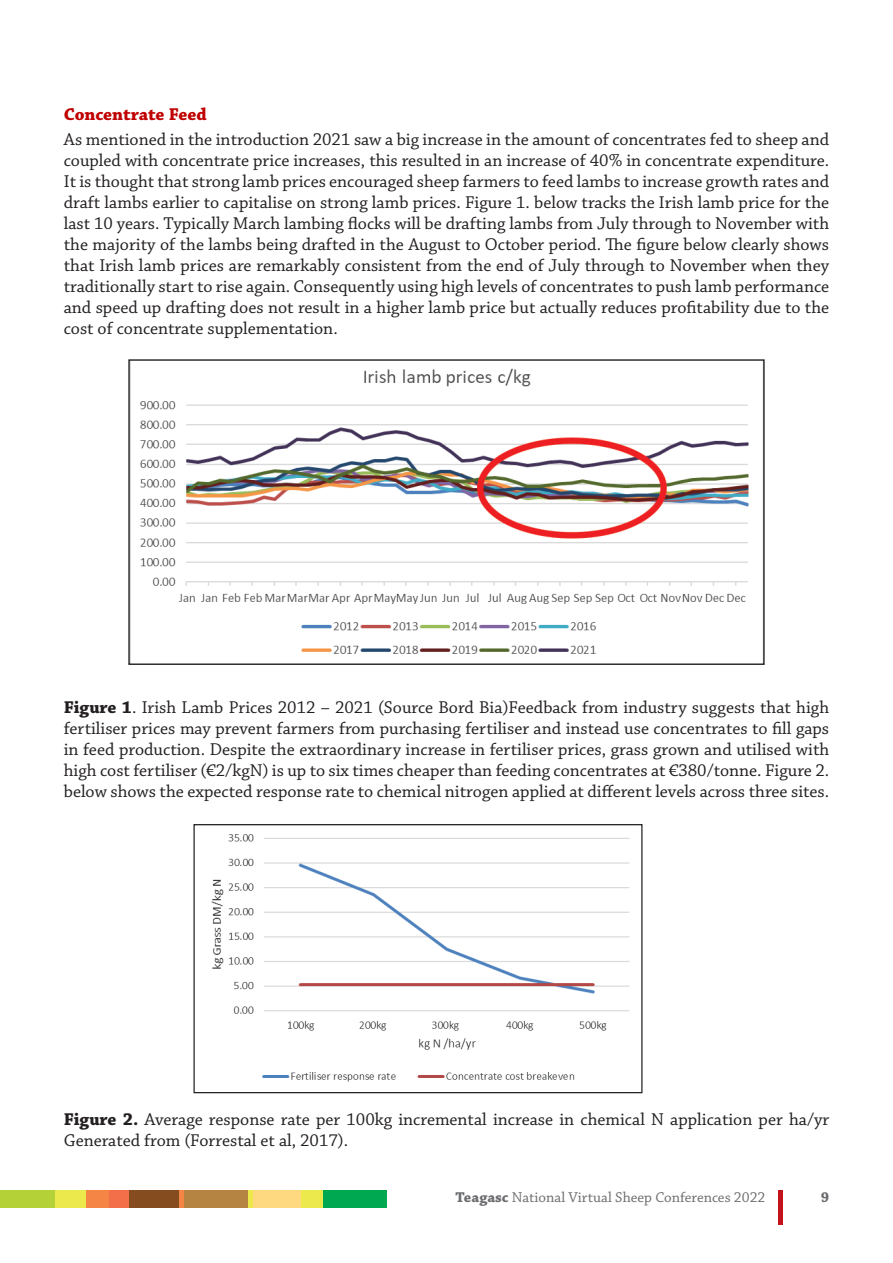
<style>
.page{position:relative;width:893px;height:1263px;background:#fff}
.page>*{position:absolute;margin:0;border:0;box-sizing:border-box;transform-origin:0 0}
.t1{font:18px/21px "Chaparral Pro";color:#231f20;text-align:justify}
.t2{font:700 18px "Chaparral Pro";color:#c00000}
.t3{font:15px "Chaparral Pro";color:#6c6d70}
.t4{font:700 15px "Chaparral Pro";color:#6c6d70}
.s1{font-weight:700}
</style>
<div class="page">
<hr style="left:778px;top:1191px;width:4px;height:34px;background:#c4121a">
<div style="left:322px;top:1191px;width:65px;height:17px;background:#00a852"></div>
<div style="left:253px;top:1191px;width:48px;height:17px;background:#fed97f"></div>
<div style="left:301px;top:1191px;width:21px;height:17px;background:#ebe94b"></div>
<div style="left:183px;top:1191px;width:65px;height:17px;background:#b58442"></div>
<div style="left:248px;top:1191px;width:5px;height:17px;background:#ebe94b"></div>
<div style="left:129px;top:1191px;width:50px;height:17px;background:#844c1f"></div>
<hr style="left:179px;top:1191px;width:4px;height:17px;background:#f58545">
<div style="left:85px;top:1191px;width:25px;height:17px;background:#f58545"></div>
<div style="left:109px;top:1191px;width:20px;height:17px;background:#f36f4a"></div>
<div style="left:0;top:1191px;width:55px;height:17px;background:#b4d138"></div>
<div style="left:55px;top:1191px;width:30px;height:17px;background:#ebe94b"></div>
<img style="left:130px;top:361px;width:633px;height:302px">
<img style="left:211px;top:834px;width:419px;height:248px">
<div style="left:193px;top:824px;width:449px;height:269px;border:1px solid #231f20"></div>
<p class="t2" style="left:64px;top:103px;width:145px">Concentrate Feed</p>
<p class="t1" style="left:64px;top:129px;width:767px">As mentioned in the introduction 2021 saw a big increase in the amount of concentrates fed to sheep and coupled with concentrate price increases, this resulted in an increase of 40% in concentrate expenditure.<br>It is thought that strong lamb prices encouraged sheep farmers to feed lambs to increase growth rates and draft lambs earlier to capitalise on strong lamb prices. Figure 1. below tracks the Irish lamb price for the last 10 years. Typically March lambing flocks will be drafting lambs from July through to November with the majority of the lambs being drafted in the August to October period. The figure below clearly shows that Irish lamb prices are remarkably consistent from the end of July through to November when they traditionally start to rise again. Consequently using high levels of concentrates to push lamb performance and speed up drafting does not result in a higher lamb price but actually reduces profitability due to the cost of concentrate supplementation.</p>
<p class="t1" style="left:64px;top:697px;width:767px"><span class="s1">Figure 1</span>. Irish Lamb Prices 2012 – 2021 (Source Bord Bia)Feedback from industry suggests that high fertiliser prices may prevent farmers from purchasing fertiliser and instead use concentrates to fill gaps in feed production. Despite the extraordinary increase in fertiliser prices, grass grown and utilised with high cost fertiliser (€2/kgN) is up to six times cheaper than feeding concentrates at €380/tonne. Figure 2. below shows the expected response rate to chemical nitrogen applied at different levels across three sites.</p>
<p class="t1" style="left:64px;top:1109px;width:767px"><span class="s1">Figure 2.</span> Average response rate per 100kg incremental increase in chemical N application per ha/yr<br>Generated from (Forrestal et al, 2017).</p>
<p class="t3" style="left:456px;top:1189px;width:311px"><span class="s1">Teagasc</span> National Virtual Sheep Conferences 2022</p>
<p class="t4" style="left:821px;top:1188px;width:10px">9</p>
</div>
